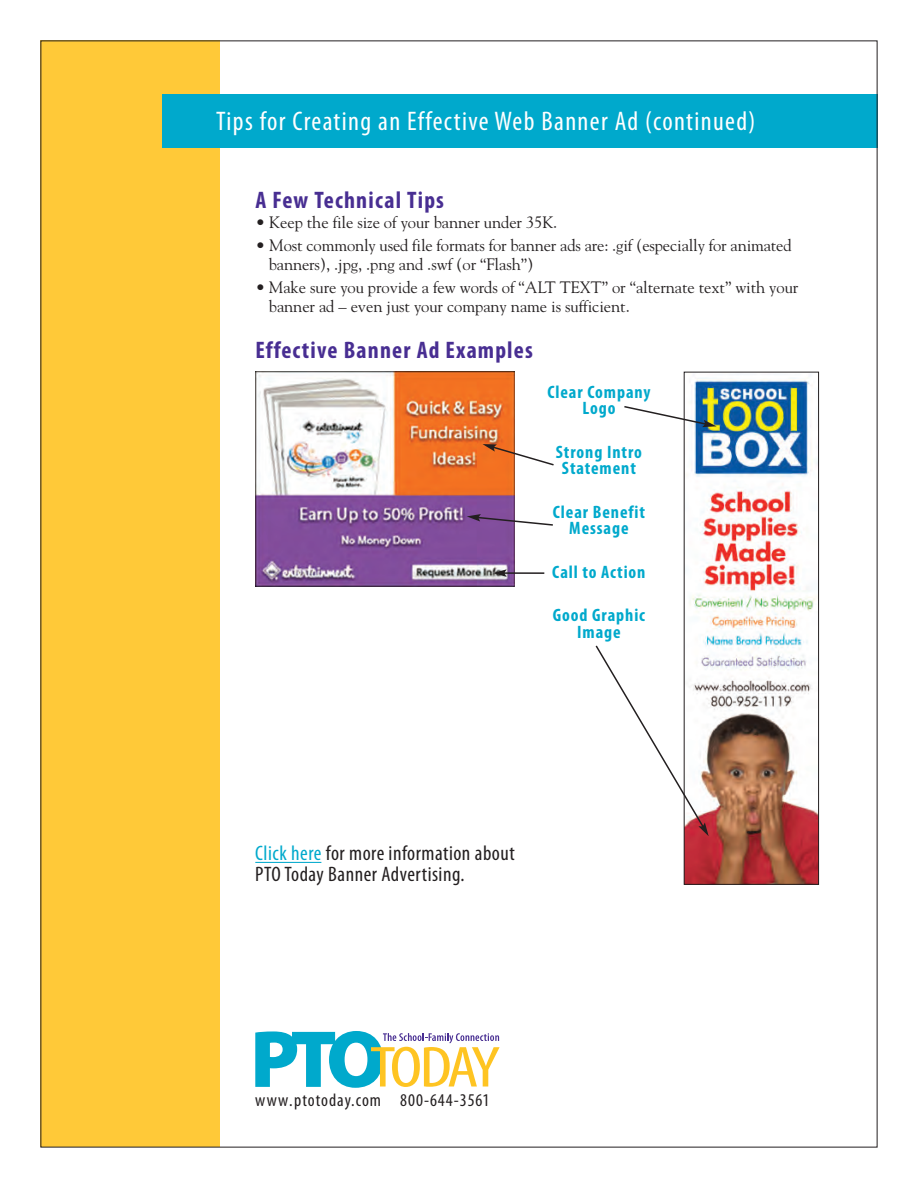
<style>
.page{position:relative;width:918px;height:1188px;background:#fff}
.page>*{position:absolute;margin:0;border:0;box-sizing:border-box;transform-origin:0 0}
.t1{font:condensed 27px "Myriad Pro";letter-spacing:.05em;color:#fff}
.t2{font:700 condensed 24px "Myriad Pro";letter-spacing:.05em;color:#482e92}
.t3{font:condensed 21px/21px "Myriad Pro";letter-spacing:.025em;color:#231f20}
.t4{font:700 condensed 18px/16.5px "Myriad Pro";letter-spacing:.05em;color:#00a9cc;text-align:center}
.t5{font:condensed 18px "Myriad Pro";letter-spacing:.055em;color:#231f20}
.t6{font:16.5px/19.5px "Goudy";letter-spacing:-.005em;color:#231f20}
.s1{color:#00a9cc}
</style>
<div class="page">
<div style="left:40px;top:40px;width:180px;height:1107px;background:#ffc938"></div>
<div style="left:162px;top:94px;width:715px;height:54px;background:#00a9cc"></div>
<img style="left:686px;top:374px;width:131px;height:509px">
<div style="left:684px;top:372px;width:135px;height:513px;border:1px solid #231f20"></div>
<img style="left:255px;top:372px;width:259px;height:215px">
<svg style="left:483px;top:444px;width:71px;height:23px"></svg>
<svg style="left:624px;top:405px;width:93px;height:22px"></svg>
<svg style="left:467px;top:514px;width:86px;height:13px"></svg>
<hr style="left:504px;top:572px;width:40px;height:2px;background:#231f20">
<svg style="left:493px;top:569px;width:14px;height:8px"></svg>
<svg style="left:595px;top:644px;width:114px;height:192px"></svg>
<svg style="left:255px;top:1031px;width:245px;height:57px"></svg>
<hr style="left:255px;top:862px;width:66px;height:1px;background:#00a9cc">
<h1 class="t1" style="left:216px;top:111px;width:541px">Tips for Creating an Effective Web Banner Ad (continued)</h1>
<h2 class="t2" style="left:255px;top:192px;width:190px">A Few Technical Tips</h2>
<p class="t6" style="left:255px;top:212px;width:304px">• Keep the file size of your banner under 35K.</p>
<p class="t6" style="left:269px;top:235px;width:524px;text-indent:-13px">• Most commonly used file formats for banner ads are: .gif (especially for animated banners), .jpg, .png and .swf (or “Flash”)</p>
<p class="t6" style="left:269px;top:277px;width:531px;text-indent:-13px">• Make sure you provide a few words of “ALT TEXT” or “alternate text” with your banner ad – even just your company name is sufficient.</p>
<h2 class="t2" style="left:255px;top:341px;width:279px">Effective Banner Ad Examples</h2>
<p class="t4" style="left:547px;top:385px;width:105px">Clear Company<br>Logo</p>
<p class="t4" style="left:556px;top:445px;width:88px">Strong Intro<br>Statement</p>
<p class="t4" style="left:553px;top:505px;width:94px">Clear Benefit<br>Message</p>
<p class="t4" style="left:552px;top:565px;width:95px">Call to Action</p>
<p class="t4" style="left:553px;top:609px;width:94px">Good Graphic<br>Image</p>
<p class="t3" style="left:255px;top:845px;width:261px"><span class="s1">Click here</span> for more information about<br>PTO Today Banner Advertising.</p>
<p class="t5" style="left:255px;top:1094px;width:236px">www.ptotoday.com 800-644-3561</p>
</div>
